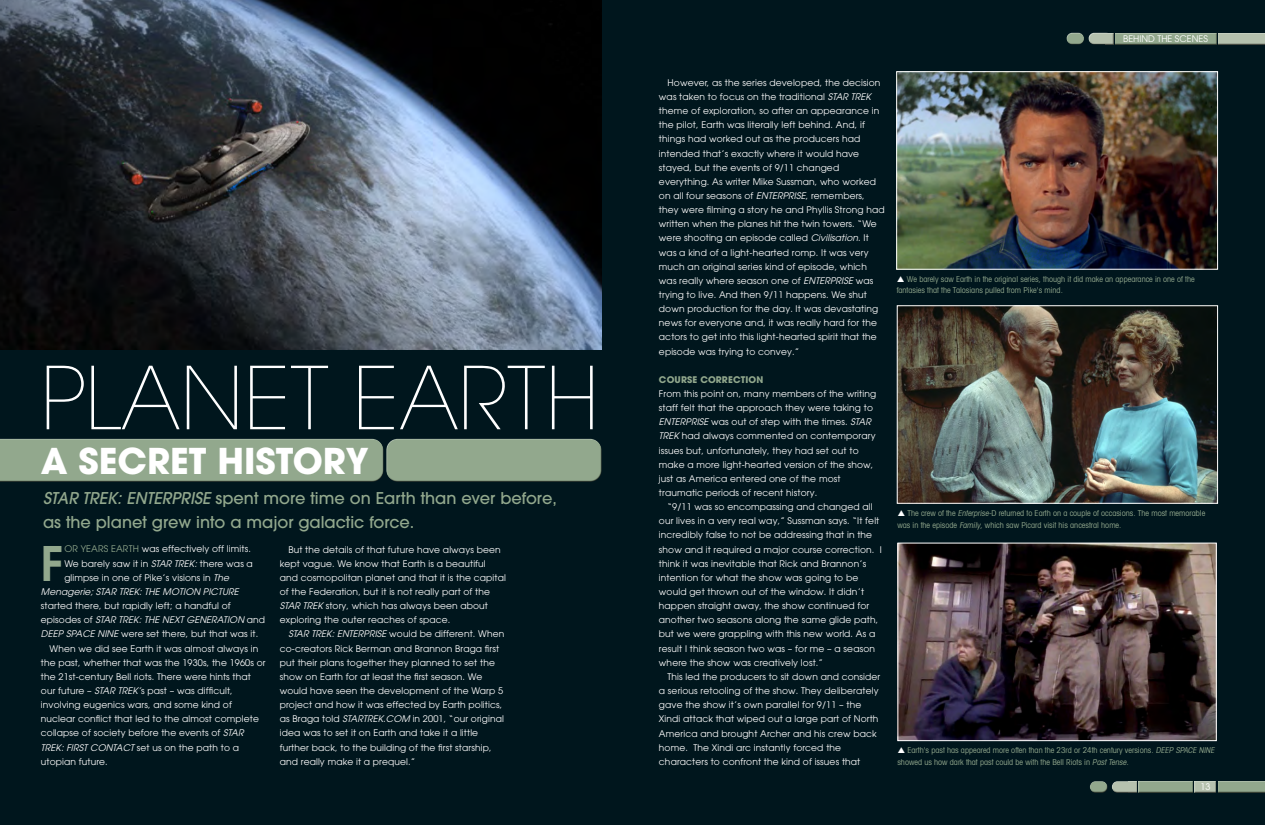
<style>
.page{position:relative;width:1265px;height:825px;background:#fff}
.page>*{position:absolute;margin:0;border:0;box-sizing:border-box;transform-origin:0 0}
.t1{font:200 85.8px "Avant Garde LT";color:#fff}
.t2{font:600 47.3px "Avant Garde LT";color:#92a88d}
.t3{font:700 35.3px "Avant Garde LT";color:#fff}
.t4{font:500 16.2px/24.2px "Avant Garde";color:#92a88d}
.t5{font:9.1px/14.1px "Avant Garde LT";letter-spacing:.015em;color:#fff}
.t6{font:italic 9.1px "Avant Garde LT";letter-spacing:.015em;color:#fff}
.t7{font:9.1px "Avant Garde";color:#fff}
.t8{font:700 9.1px "Avant Garde";letter-spacing:.015em;color:#92a88d}
.t9{font:condensed 8.1px/11.1px "Avant Garde LT";color:#92a88d}
.s1{font-family:"Avant Garde LT";font-style:italic}
.s2{color:#92a88d}
.s3{font-style:italic}
.s4{font-style:normal}
</style>
<div class="page">
<div style="left:0;top:0;width:1264px;height:825px;background:#00161d"></div>
<img style="left:0;top:0;width:601px;height:350px">
<img style="left:899px;top:545px;width:315px;height:194px">
<div style="left:897px;top:543px;width:319px;height:198px;border:1px solid #fff"></div>
<img style="left:898px;top:73px;width:317px;height:195px">
<div style="left:896px;top:71px;width:321px;height:199px;border:1px solid #fff"></div>
<img style="left:898px;top:307px;width:317px;height:195px">
<div style="left:896px;top:305px;width:321px;height:199px;border:1px solid #fff"></div>
<div style="left:0;top:437px;width:383px;height:39px;background:#fff;opacity:.75"></div>
<div style="left:0;top:442px;width:385px;height:40px;background:#92a88d"></div>
<div style="left:386px;top:437px;width:215px;height:39px;background:#fff;opacity:.75"></div>
<div style="left:386px;top:442px;width:217px;height:40px;background:#92a88d"></div>
<div style="left:1111px;top:780px;width:26px;height:13px;background:#1d1d1b;opacity:.75"></div>
<div style="left:1138px;top:780px;width:56px;height:13px;background:#1d1d1b;opacity:.75"></div>
<div style="left:1193px;top:780px;width:24px;height:13px;background:#1d1d1b;opacity:.75"></div>
<div style="left:1216px;top:780px;width:48px;height:13px;background:#1d1d1b;opacity:.75"></div>
<div style="left:1089px;top:780px;width:18px;height:10px;background:#fff;opacity:.75"></div>
<div style="left:1089px;top:783px;width:20px;height:10px;background:#1d1d1b;opacity:.75"></div>
<div style="left:1087px;top:32px;width:27px;height:13px;background:#1d1d1b;opacity:.75"></div>
<div style="left:1114px;top:32px;width:103px;height:13px;background:#1d1d1b;opacity:.75"></div>
<div style="left:1216px;top:32px;width:48px;height:13px;background:#1d1d1b;opacity:.75"></div>
<div style="left:1065px;top:32px;width:19px;height:10px;background:#fff;opacity:.75"></div>
<div style="left:1065px;top:34px;width:20px;height:11px;background:#1d1d1b;opacity:.75"></div>
<h1 class="t1" style="left:41px;top:348px;width:560px">PLANET EARTH</h1>
<h3 class="t3" style="left:41px;top:438px;width:329px">A SECRET HISTORY</h3>
<h3 class="t4" style="left:43px;top:486px;width:515px"><span class="s1">STAR TREK: ENTERPRISE</span> spent more time on Earth than ever before, as the planet grew into a major galactic force.</h3>
<h2 class="t2" style="left:41px;top:532px;width:24px">F</h2>
<p class="t5" style="left:64px;top:542px;width:188px"><span class="s2">OR YEARS EARTH</span> was effectively off limits.</p>
<p class="t5" style="left:64px;top:556px;width:190px">We barely saw it in <span class="s3">STAR TREK:</span> there was a</p>
<p class="t5" style="left:64px;top:570px;width:166px">glimpse in one of Pike’s visions in <span class="s3">The</span></p>
<p class="t6" style="left:41px;top:586px;width:199px">Menagerie; STAR TREK: THE MOTION PICTURE</p>
<p class="t5" style="left:41px;top:599px;width:191px">started there, but rapidly left; a handful of</p>
<p class="t6" style="left:41px;top:614px;width:226px"><span class="s4">episodes of</span> STAR TREK: THE NEXT GENERATION <span class="s4">and</span></p>
<p class="t5" style="left:41px;top:627px;width:219px"><span class="s3">DEEP SPACE NINE</span> were set there, but that was it.</p>
<p class="t5" style="left:49px;top:641px;width:210px">When we did see Earth it was almost always in</p>
<p class="t5" style="left:41px;top:655px;width:226px">the past, whether that was the 1930s, the 1960s or</p>
<p class="t5" style="left:41px;top:669px;width:211px">the 21st-century Bell riots. There were hints that</p>
<p class="t5" style="left:41px;top:683px;width:193px">our future – <span class="s3">STAR TREK’</span>s past – was difficult,</p>
<p class="t5" style="left:41px;top:698px;width:192px">involving eugenics wars, and some kind of</p>
<p class="t5" style="left:41px;top:712px;width:219px">nuclear conflict that led to the almost complete</p>
<p class="t5" style="left:41px;top:726px;width:204px">collapse of society before the events of <span class="s3">STAR</span></p>
<p class="t6" style="left:41px;top:742px;width:199px">TREK: FIRST CONTACT <span class="s4">set us on the path to a</span></p>
<p class="t5" style="left:41px;top:754px;width:68px">utopian future.</p>
<p class="t5" style="left:280px;top:542px;width:227px;text-indent:9px">But the details of that future have always been kept vague. We know that Earth is a beautiful and cosmopolitan planet and that it is the capital of the Federation, but it is not really part of the <span class="s3">STAR TREK</span> story, which has always been about exploring the outer reaches of space.</p>
<p class="t5" style="left:280px;top:627px;width:226px;text-indent:9px"><span class="s3">STAR TREK: ENTERPRISE</span> would be different. When co-creators Rick Berman and Brannon Braga first put their plans together they planned to set the show on Earth for at least the first season. We would have seen the development of the Warp 5 project and how it was effected by Earth politics, as Braga told <span class="s3">STARTREK.COM</span> in 2001, “our original idea was to set it on Earth and take it a little further back, to the building of the first starship, and really make it a prequel.”</p>
<p class="t7" style="left:1122px;top:34px;width:86px">BEHIND THE SCENES</p>
<p class="t5" style="left:659px;top:75px;width:227px;text-indent:9px">However, as the series developed, the decision was taken to focus on the traditional <span class="s3">STAR TREK </span>theme of exploration, so after an appearance in the pilot, Earth was literally left behind. And, if things had worked out as the producers had intended that’s exactly where it would have stayed, but the events of 9/11 changed everything. As writer Mike Sussman, who worked on all four seasons of <span class="s3">ENTERPRISE</span>, remembers, they were filming a story he and Phyllis Strong had written when the planes hit the twin towers. “We were shooting an episode called <span class="s3">Civilisation</span>. It was a kind of a light-hearted romp. It was very much an original series kind of episode, which was really where season one of <span class="s3">ENTERPRISE</span> was trying to live. And then 9/11 happens. We shut down production for the day. It was devastating news for everyone and, it was really hard for the actors to get into this light-hearted spirit that the episode was trying to convey.”</p>
<p class="t8" style="left:659px;top:374px;width:106px">COURSE CORRECTION</p>
<p class="t5" style="left:659px;top:387px;width:219px">From this point on, many members of the writing staff felt that the approach they were taking to <span class="s3">ENTERPRISE</span> was out of step with the times. <span class="s3">STAR TREK</span> had always commented on contemporary issues but, unfortunately, they had set out to make a more light-hearted version of the show, just as America entered one of the most traumatic periods of recent history.</p>
<p class="t5" style="left:659px;top:500px;width:224px;text-indent:9px">“9/11 was so encompassing and changed all our lives in a very real way,” Sussman says. “It felt incredibly false to not be addressing that in the show and it required a major course correction. I think it was inevitable that Rick and Brannon’s intention for what the show was going to be would get thrown out of the window. It didn’t happen straight away, the show continued for another two seasons along the same glide path, but we were grappling with this new world. As a result I think season two was – for me – a season where the show was creatively lost.”</p>
<p class="t5" style="left:659px;top:669px;width:223px;text-indent:9px">This led the producers to sit down and consider a serious retooling of the show. They deliberately gave the show it’s own parallel for 9/11 – the Xindi attack that wiped out a large part of North America and brought Archer and his crew back home. The Xindi arc instantly forced the characters to confront the kind of issues that</p>
<p class="t9" style="left:896px;top:273px;width:299px;text-indent:10px">We barely saw Earth in the original series, though it did make an appearance in one of the fantasies that the Talosians pulled from Pike's mind.</p>
<p class="t9" style="left:897px;top:508px;width:309px;text-indent:10px">The crew of the <span class="s3">Enterprise-</span>D returned to Earth on a couple of occasions. The most memorable was in the episode <span class="s3">Family</span>, which saw Picard visit his ancestral home.</p>
<p class="t9" style="left:897px;top:745px;width:320px;text-indent:10px">Earth's past has appeared more often than the 23rd or 24th century versions. <span class="s3">DEEP SPACE NINE </span>showed us how dark that past could be with the Bell Riots in <span class="s3">Past Tense.</span></p>
<p class="t7" style="left:1200px;top:781px;width:12px">13</p>
</div>
